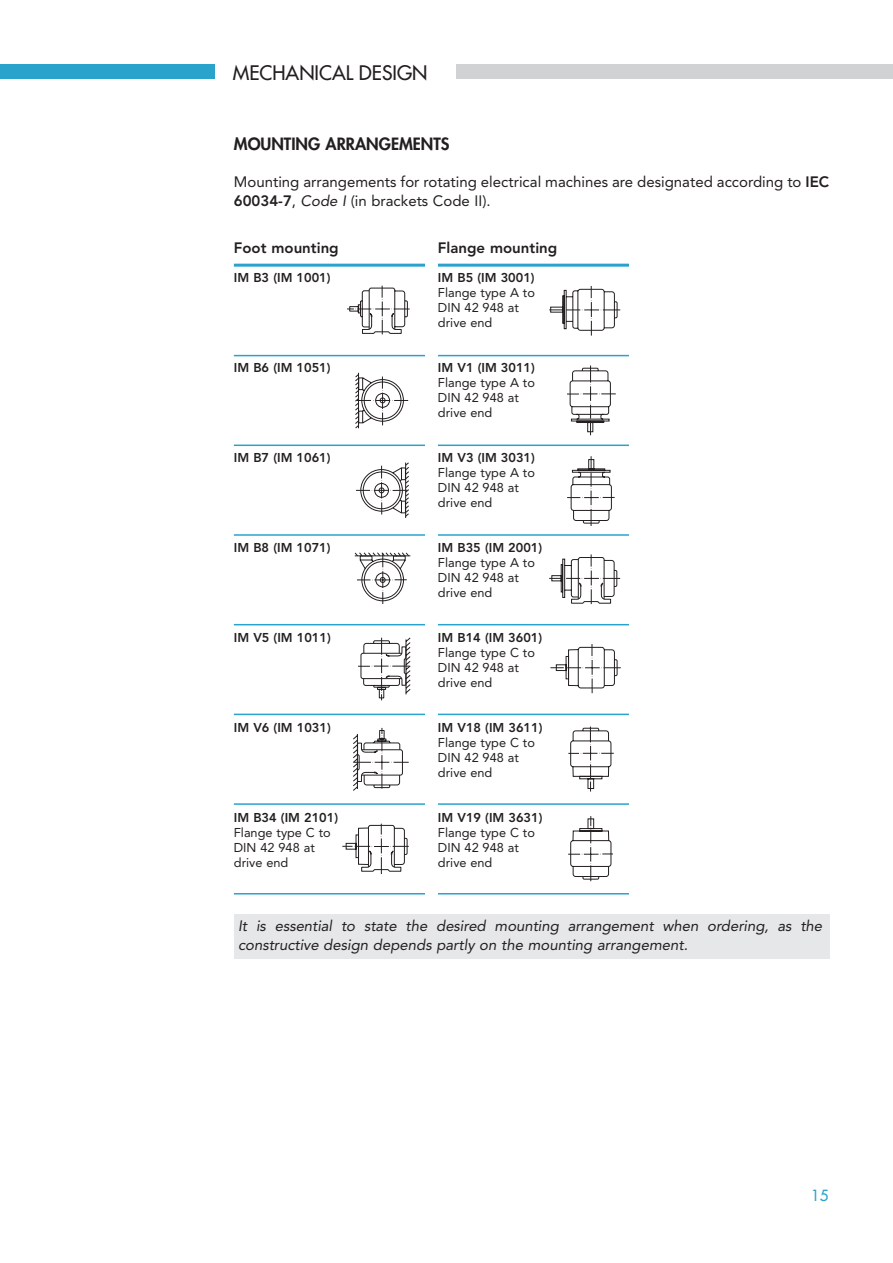
<style>
.page{position:relative;width:893px;height:1263px;background:#fff}
.page>*{position:absolute;margin:0;border:0;box-sizing:border-box;transform-origin:0 0}
.t1{font:500 19.5px "Futura Std";color:#231f20}
.t2{font:800 16.5px "Futura Std";color:#231f20}
.texto_corpo{font:italic 15px/18.8px "Avenir LT Std";letter-spacing:-.005em;color:#231f20}
.t3{font:15px/18.8px "Avenir LT Std";color:#231f20}
.texto_corpo-2{font:800 15px "Avenir LT Std";color:#231f20}
.t4{font:500 15px "Futura Std";color:#29a3cc}
.texto{font:12.75px "Avenir LT Std";color:#231f20}
.texto-2{font:800 12.75px "Avenir LT Std";color:#231f20}
.texto_corpo-3{font:12.75px "Avenir LT Std";color:#231f20}
.s1{font-weight:800}
.s2{font-style:italic}
</style>
<div class="page">
<div style="left:234px;top:914px;width:595px;height:45px;background:#e6e7e9"></div>
<svg style="left:347px;top:286px;width:63px;height:48px"></svg>
<hr style="left:358px;top:373px;width:1px;height:55px;background:#231f20">
<svg style="left:355px;top:374px;width:53px;height:55px"></svg>
<hr style="left:405px;top:463px;width:1px;height:55px;background:#231f20">
<svg style="left:356px;top:463px;width:53px;height:54px"></svg>
<hr style="left:355px;top:555px;width:55px;height:1px;background:#231f20">
<svg style="left:354px;top:552px;width:55px;height:52px"></svg>
<svg style="left:358px;top:637px;width:53px;height:63px"></svg>
<svg style="left:353px;top:728px;width:56px;height:63px"></svg>
<svg style="left:342px;top:824px;width:67px;height:50px"></svg>
<svg style="left:549px;top:286px;width:71px;height:50px"></svg>
<svg style="left:567px;top:365px;width:49px;height:70px"></svg>
<svg style="left:567px;top:456px;width:48px;height:70px"></svg>
<svg style="left:549px;top:554px;width:71px;height:50px"></svg>
<svg style="left:550px;top:644px;width:71px;height:49px"></svg>
<svg style="left:568px;top:726px;width:46px;height:65px"></svg>
<svg style="left:568px;top:816px;width:45px;height:65px"></svg>
<hr style="left:234px;top:264px;width:396px;height:3px;background:#29a3cc">
<hr style="left:234px;top:355px;width:395px;height:1px;background:#29a3cc">
<hr style="left:234px;top:444px;width:395px;height:2px;background:#29a3cc">
<hr style="left:234px;top:534px;width:395px;height:2px;background:#29a3cc">
<hr style="left:234px;top:624px;width:395px;height:1px;background:#29a3cc">
<hr style="left:234px;top:714px;width:400px;height:1px;background:#29a3cc">
<hr style="left:234px;top:803px;width:400px;height:2px;background:#29a3cc">
<hr style="left:234px;top:893px;width:400px;height:1px;background:#29a3cc">
<div style="left:425px;top:234px;width:13px;height:666px;background:#fff"></div>
<div style="left:629px;top:234px;width:13px;height:666px;background:#fff"></div>
<div style="left:456px;top:64px;width:437px;height:15px;background:#d1d2d4"></div>
<div style="left:0;top:64px;width:215px;height:15px;background:#29a3cc"></div>
<p class="t1" style="left:233px;top:60px;width:196px">MECHANICAL DESIGN</p>
<p class="t2" style="left:234px;top:133px;width:217px">MOUNTING ARRANGEMENTS</p>
<p class="t3" style="left:234px;top:173px;width:597px">Mounting arrangements for rotating electrical machines are designated according to <span class="s1">IEC<br>60034-7</span>, <span class="s2">Code I</span> (in brackets Code II).</p>
<p class="texto_corpo-2" style="left:234px;top:239px;width:106px">Foot mounting</p>
<p class="texto_corpo-2" style="left:438px;top:239px;width:121px">Flange mounting</p>
<p class="texto-2" style="left:234px;top:270px;width:98px">IM B3 (IM 1001)</p>
<p class="texto-2" style="left:438px;top:270px;width:98px">IM B5 (IM 3001)</p>
<p class="texto" style="left:438px;top:285px;width:98px">Flange type A to</p>
<p class="texto" style="left:438px;top:300px;width:82px">DIN 42 948 at</p>
<p class="texto" style="left:438px;top:315px;width:56px">drive end</p>
<p class="texto-2" style="left:234px;top:360px;width:98px">IM B6 (IM 1051)</p>
<p class="texto-2" style="left:438px;top:360px;width:98px">IM V1 (IM 3011)</p>
<p class="texto" style="left:438px;top:375px;width:98px">Flange type A to</p>
<p class="texto" style="left:438px;top:390px;width:82px">DIN 42 948 at</p>
<p class="texto" style="left:438px;top:405px;width:56px">drive end</p>
<p class="texto-2" style="left:234px;top:450px;width:98px">IM B7 (IM 1061)</p>
<p class="texto-2" style="left:438px;top:450px;width:98px">IM V3 (IM 3031)</p>
<p class="texto" style="left:438px;top:465px;width:98px">Flange type A to</p>
<p class="texto" style="left:438px;top:480px;width:82px">DIN 42 948 at</p>
<p class="texto" style="left:438px;top:495px;width:56px">drive end</p>
<p class="texto-2" style="left:234px;top:540px;width:98px">IM B8 (IM 1071)</p>
<p class="texto-2" style="left:438px;top:540px;width:106px">IM B35 (IM 2001)</p>
<p class="texto" style="left:438px;top:555px;width:98px">Flange type A to</p>
<p class="texto" style="left:438px;top:570px;width:82px">DIN 42 948 at</p>
<p class="texto" style="left:438px;top:585px;width:56px">drive end</p>
<p class="texto-2" style="left:234px;top:630px;width:98px">IM V5 (IM 1011)</p>
<p class="texto-2" style="left:438px;top:630px;width:106px">IM B14 (IM 3601)</p>
<p class="texto" style="left:438px;top:645px;width:98px">Flange type C to</p>
<p class="texto" style="left:438px;top:660px;width:82px">DIN 42 948 at</p>
<p class="texto" style="left:438px;top:675px;width:56px">drive end</p>
<p class="texto-2" style="left:234px;top:720px;width:98px">IM V6 (IM 1031)</p>
<p class="texto-2" style="left:438px;top:720px;width:106px">IM V18 (IM 3611)</p>
<p class="texto" style="left:438px;top:735px;width:98px">Flange type C to</p>
<p class="texto" style="left:438px;top:750px;width:82px">DIN 42 948 at</p>
<p class="texto" style="left:438px;top:765px;width:56px">drive end</p>
<p class="texto-2" style="left:234px;top:810px;width:106px">IM B34 (IM 2101)</p>
<p class="texto" style="left:234px;top:825px;width:98px">Flange type C to</p>
<p class="texto_corpo-3" style="left:234px;top:840px;width:82px">DIN 42 948 at</p>
<p class="texto_corpo-3" style="left:234px;top:855px;width:56px">drive end</p>
<p class="texto-2" style="left:438px;top:810px;width:106px">IM V19 (IM 3631)</p>
<p class="texto" style="left:438px;top:825px;width:98px">Flange type C to</p>
<p class="texto" style="left:438px;top:840px;width:82px">DIN 42 948 at</p>
<p class="texto" style="left:438px;top:855px;width:56px">drive end</p>
<p class="texto_corpo" style="left:238px;top:916px;width:585px">It is essential to state the desired mounting arrangement when ordering, as the constructive design depends partly on the mounting arrangement.</p>
<p class="t4" style="left:811px;top:1186px;width:19px">15</p>
</div>
